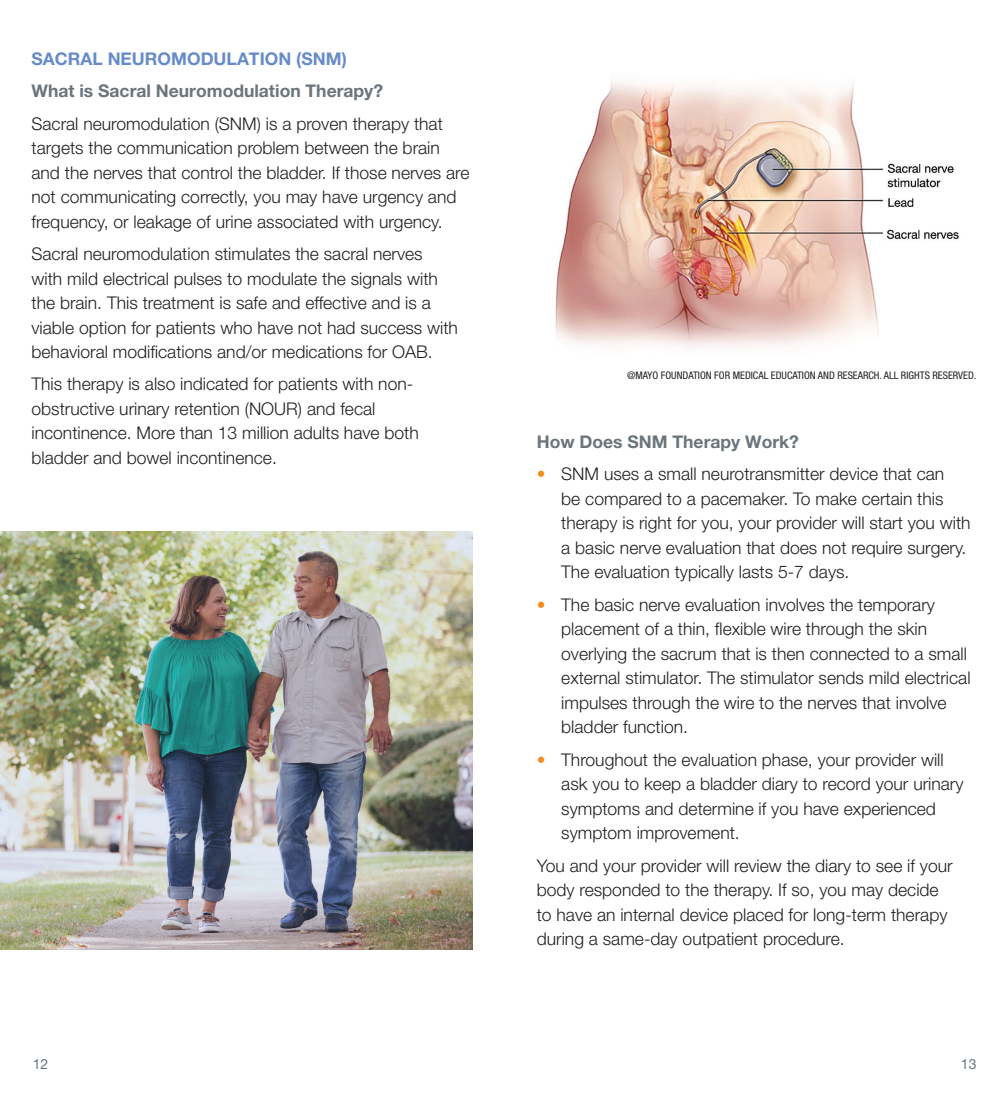
<style>
.page{position:relative;width:1008px;height:1103px;background:#fff}
.page>*{position:absolute;margin:0;border:0;box-sizing:border-box;transform-origin:0 0}
.body{font:300 17.5px/24.5px "Helvetica Neue LT Pro";color:#231f20}
.body-2{font:700 17.5px "Helvetica Neue LT Pro";color:#6a757b}
.body-3{font:700 17.5px "Helvetica Neue LT Pro";color:#668cc8}
.t1{font:14px "Helvetica Neue LT Pro";color:#6a757b}
.t2{font:condensed 10.5px "Helvetica Neue LT Pro";color:#231f20}
.s1{color:#f38c1e}
</style>
<div class="page">
<img style="left:555px;top:81px;width:404px;height:266px">
<img style="left:0;top:531px;width:472px;height:418px">
<p class="body-3" style="left:32px;top:48px;width:317px">SACRAL NEUROMODULATION (SNM)</p>
<p class="body-2" style="left:32px;top:80px;width:353px">What is Sacral Neuromodulation Therapy?</p>
<p class="body" style="left:32px;top:111px;width:439px">Sacral neuromodulation (SNM) is a proven therapy that targets the communication problem between the brain and the nerves that control the bladder. If those nerves are not communicating correctly, you may have urgency and frequency, or leakage of urine associated with urgency.</p>
<p class="body" style="left:32px;top:241px;width:428px">Sacral neuromodulation stimulates the sacral nerves<br>with mild electrical pulses to modulate the signals with the brain. This treatment is safe and effective and is a viable option for patients who have not had success with behavioral modifications and/or medications for OAB.</p>
<p class="body" style="left:32px;top:371px;width:389px">This therapy is also indicated for patients with non&shy;obstructive urinary retention (NOUR) and fecal incontinence. More than 13 million adults have both bladder and bowel incontinence.</p>
<p class="t2" style="left:627px;top:369px;width:351px">@MAYO FOUNDATION FOR MEDICAL EDUCATION AND RESEARCH. ALL RIGHTS RESERVED.</p>
<p class="body-2" style="left:537px;top:431px;width:264px">How Does SNM Therapy Work?</p>
<p class="body" style="left:561px;top:461px;width:411px;text-indent:-24px"><span class="s1">•</span> SNM uses a small neurotransmitter device that can<br>be compared to a pacemaker. To make certain this therapy is right for you, your provider will start you with a basic nerve evaluation that does not require surgery.<br>The evaluation typically lasts 5-7 days.</p>
<p class="body" style="left:561px;top:592px;width:411px;text-indent:-24px"><span class="s1">•</span> The basic nerve evaluation involves the temporary placement of a thin, flexible wire through the skin overlying the sacrum that is then connected to a small external stimulator. The stimulator sends mild electrical impulses through the wire to the nerves that involve bladder function.</p>
<p class="body" style="left:561px;top:747px;width:404px;text-indent:-24px"><span class="s1">•</span> Throughout the evaluation phase, your provider will ask you to keep a bladder diary to record your urinary symptoms and determine if you have experienced symptom improvement.</p>
<p class="body" style="left:537px;top:852px;width:417px">You and your provider will review the diary to see if your body responded to the therapy. If so, you may decide to have an internal device placed for long-term therapy during a same-day outpatient procedure.</p>
<p class="t1" style="left:33px;top:1055px;width:17px">12</p>
<p class="t1" style="left:961px;top:1056px;width:17px">13</p>
</div>
